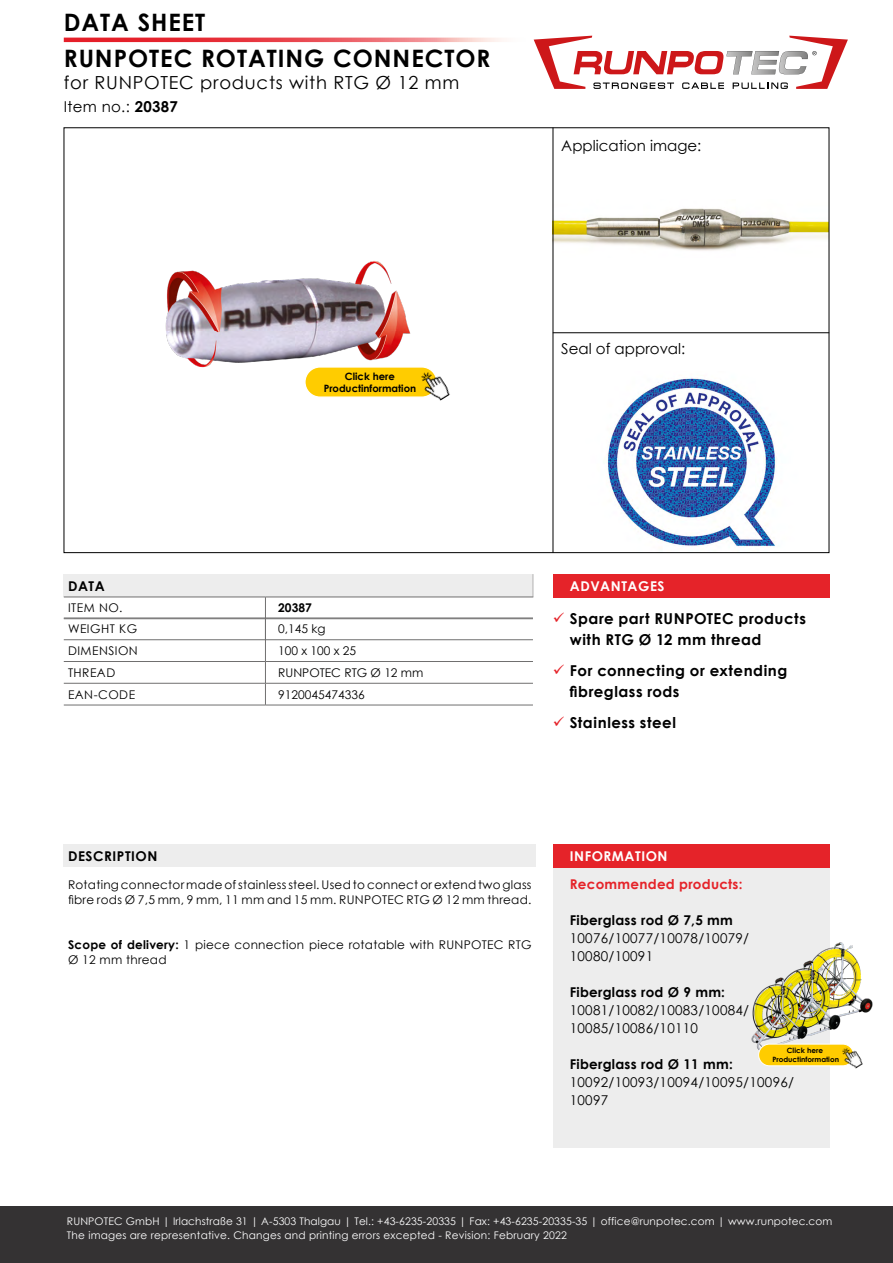
<style>
.page{position:relative;width:893px;height:1263px;background:#fff}
.page>*{position:absolute;margin:0;border:0;box-sizing:border-box;transform-origin:0 0}
.t1{font:700 24px/36px "Century Gothic";letter-spacing:.04em;color:#000}
.t2{font:18px "Century Gothic";letter-spacing:.04em;color:#000}
.t3{font:700 15px/21px "Century Gothic";letter-spacing:.035em;color:#000}
.t4{font:15px "Century Gothic";color:#000}
.t5{font:13.5px/18px "Century Gothic";letter-spacing:.02em;color:#000}
.t6{font:700 13.5px "Century Gothic";letter-spacing:.02em;color:#000}
.t7{font:700 13.5px "Century Gothic";letter-spacing:.04em;color:#fff}
.t8{font:700 13.5px "Century Gothic";letter-spacing:.02em;color:#e52329}
.t9{font:700 13.5px "Century Gothic";letter-spacing:.04em;color:#000}
.t10{font:12px/15px "Century Gothic";letter-spacing:.02em;color:#000}
.t11{font:12px "Century Gothic";color:#000}
.t12{font:12px "Century Gothic";letter-spacing:.04em;color:#000}
.t13{font:700 12px "Century Gothic";color:#000}
.t14{font:10.5px/13.5px "Century Gothic";letter-spacing:.01em;color:#fff}
.t15{font:700 10.05px/12.1px "Century Gothic";color:#000;text-align:center}
.t16{font:700 7.2px/8.7px "Century Gothic";color:#000;text-align:center}
.s1{font-weight:700}
</style>
<div class="page">
<img style="left:554px;top:208px;width:273px;height:43px">
<img style="left:607px;top:378px;width:170px;height:169px">
<hr style="left:553px;top:128px;width:1px;height:425px;background:#000">
<hr style="left:553px;top:332px;width:276px;height:1px;background:#000">
<img style="left:165px;top:261px;width:246px;height:107px">
<div style="left:64px;top:574px;width:469px;height:23px;background:#ededed"></div>
<svg style="left:533px;top:574px;width:1px;height:23px"></svg>
<hr style="left:64px;top:597px;width:201px;height:1px;background:#706f6f">
<hr style="left:265px;top:597px;width:268px;height:1px;background:#706f6f">
<hr style="left:64px;top:618px;width:201px;height:1px;background:#706f6f">
<hr style="left:265px;top:618px;width:268px;height:1px;background:#706f6f">
<hr style="left:64px;top:639px;width:201px;height:1px;background:#706f6f">
<hr style="left:265px;top:639px;width:268px;height:1px;background:#706f6f">
<hr style="left:64px;top:661px;width:201px;height:1px;background:#706f6f">
<hr style="left:265px;top:661px;width:268px;height:1px;background:#706f6f">
<hr style="left:64px;top:683px;width:201px;height:1px;background:#706f6f">
<hr style="left:265px;top:683px;width:268px;height:1px;background:#706f6f">
<svg style="left:265px;top:597px;width:1px;height:108px"></svg>
<hr style="left:64px;top:705px;width:201px;height:1px;background:#706f6f">
<hr style="left:265px;top:705px;width:268px;height:1px;background:#706f6f">
<div style="left:553px;top:574px;width:276px;height:23px;background:#e52329"></div>
<div style="left:64px;top:844px;width:472px;height:23px;background:#ededed"></div>
<div style="left:553px;top:866px;width:276px;height:281px;background:#ededed"></div>
<div style="left:553px;top:844px;width:276px;height:23px;background:#e52329"></div>
<img style="left:813px;top:943px;width:60px;height:79px">
<img style="left:779px;top:960px;width:61px;height:76px">
<img style="left:752px;top:978px;width:55px;height:72px">
<div style="left:0;top:1206px;width:893px;height:57px;background:#343233"></div>
<svg style="left:64px;top:38px;width:470px;height:4px;background:#ec646a"></svg>
<svg style="left:534px;top:36px;width:314px;height:53px"></svg>
<div style="left:305px;top:367px;width:132px;height:30px;background:#fc0;border-radius:15px"></div>
<div style="left:304px;top:366px;width:133px;height:32px;border:1px solid #fff;border-radius:15px"></div>
<img style="left:415px;top:366px;width:35px;height:35px">
<div style="left:759px;top:1044px;width:95px;height:22px;background:#fc0;border-radius:11px"></div>
<div style="left:758px;top:1044px;width:96px;height:22px;border:1px solid #fff;border-radius:11px"></div>
<img style="left:838px;top:1044px;width:25px;height:25px">
<h1 class="t1" style="left:64px;top:3px;width:428px">DATA SHEET<br>RUNPOTEC ROTATING CONNECTOR</h1>
<h2 class="t2" style="left:64px;top:70px;width:397px">for RUNPOTEC products with RTG Ø 12 mm</h2>
<p class="t4" style="left:64px;top:96px;width:116px">Item no.: <span class="s1">20387</span></p>
<p class="t4" style="left:561px;top:135px;width:142px">Application image:</p>
<p class="t15" style="left:324px;top:369px;width:94px">Click here<br>Productinformation</p>
<p class="t4" style="left:561px;top:338px;width:126px">Seal of approval:</p>
<p class="t6" style="left:68px;top:575px;width:38px">DATA</p>
<p class="t10" style="left:68px;top:600px;width:56px">ITEM NO.</p>
<p class="t13" style="left:278px;top:599px;width:35px">20387</p>
<p class="t12" style="left:68px;top:621px;width:71px">WEIGHT KG</p>
<p class="t10" style="left:278px;top:621px;width:49px">0,145 kg</p>
<p class="t12" style="left:68px;top:642px;width:71px">DIMENSION</p>
<p class="t10" style="left:278px;top:643px;width:79px">100 x 100 x 25</p>
<p class="t10" style="left:68px;top:665px;width:49px">THREAD</p>
<p class="t11" style="left:278px;top:664px;width:147px">RUNPOTEC RTG Ø 12 mm</p>
<p class="t10" style="left:68px;top:687px;width:69px">EAN-CODE</p>
<p class="t11" style="left:278px;top:686px;width:88px">9120045474336</p>
<p class="t7" style="left:570px;top:575px;width:96px">ADVANTAGES</p>
<p class="t3" style="left:570px;top:607px;width:238px">Spare part RUNPOTEC products with RTG Ø 12 mm thread</p>
<p class="t3" style="left:570px;top:659px;width:219px">For connecting or extending fibreglass rods</p>
<p class="t3" style="left:570px;top:711px;width:108px">Stainless steel</p>
<p class="t9" style="left:68px;top:845px;width:91px">DESCRIPTION</p>
<p class="t10" style="left:68px;top:877px;width:465px">Rotating connector made of stainless steel. Used to connect or extend two glass fibre rods Ø 7,5 mm, 9 mm, 11 mm and 15 mm. RUNPOTEC RTG Ø 12 mm thread.</p>
<p class="t10" style="left:68px;top:937px;width:465px"><span class="s1">Scope of delivery:</span> 1 piece connection piece rotatable with RUNPOTEC RTG<br>Ø 12 mm thread</p>
<p class="t7" style="left:570px;top:845px;width:99px">INFORMATION</p>
<p class="t8" style="left:570px;top:874px;width:174px">Recommended products:</p>
<p class="t6" style="left:570px;top:910px;width:165px">Fiberglass rod Ø 7,5 mm</p>
<p class="t5" style="left:570px;top:929px;width:181px">10076/10077/10078/10079/<br>10080/10091</p>
<p class="t6" style="left:570px;top:982px;width:157px">Fiberglass rod Ø 9 mm:</p>
<p class="t5" style="left:570px;top:1001px;width:181px">10081/10082/10083/10084/<br>10085/10086/10110</p>
<p class="t6" style="left:570px;top:1054px;width:165px">Fiberglass rod Ø 11 mm:</p>
<p class="t5" style="left:570px;top:1073px;width:226px">10092/10093/10094/10095/10096/<br>10097</p>
<p class="t16" style="left:772px;top:1046px;width:68px">Click here<br>Productinformation</p>
<p class="t14" style="left:67px;top:1214px;width:767px">RUNPOTEC GmbH | Irlachstraße 31 | A-5303 Thalgau | Tel.: +43-6235-20335 | Fax: +43-6235-20335-35 | office@runpotec.com | www.runpotec.com<br>The images are representative. Changes and printing errors excepted - Revision: February 2022</p>
</div>
